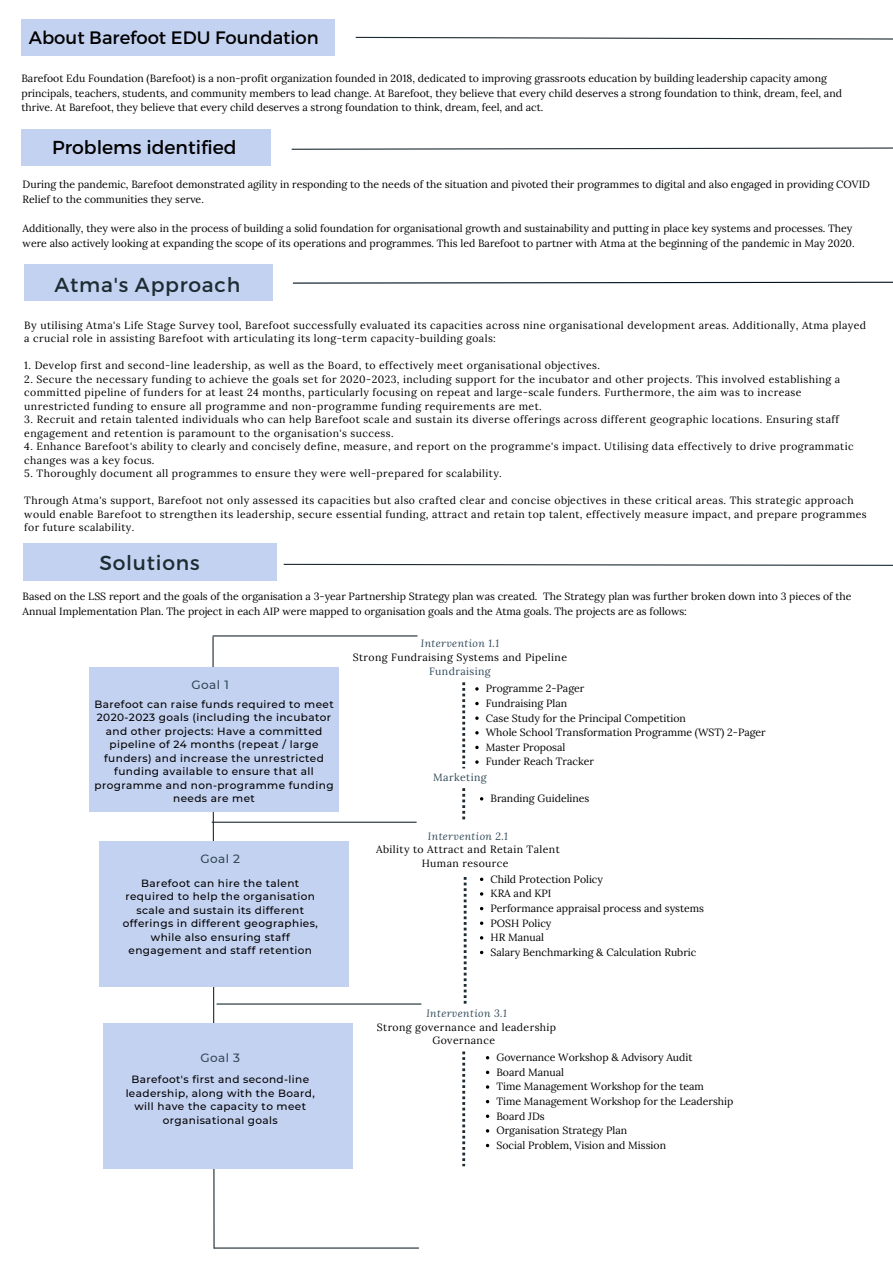
<style>
.page{position:relative;width:893px;height:1263px;background:#fff}
.page>*{position:absolute;margin:0;border:0;box-sizing:border-box;transform-origin:0 0}
.t1{font:20.25px "Montserrat";letter-spacing:.04em;color:#1d2b33}
.t2{font:18.75px "Montserrat";color:#000}
.t3{font:18px "Montserrat";color:#000}
.t4{font:500 12px "Montserrat";letter-spacing:.04em;color:#304957}
.t5{font:10.5px/14.6px "Lora";color:#000}
.t6{font:10.5px/13.5px "Lora";letter-spacing:.04em;color:#000}
.t7{font:500 10.5px/13.5px "Montserrat";letter-spacing:.04em;color:#000;text-align:center}
.t8{font:italic 10.5px "Lora";letter-spacing:.04em;color:#304957}
.t9{font:10.5px "Lora";letter-spacing:.04em;color:#304957}
</style>
<div class="page">
<svg style="left:355px;top:36px;width:538px;height:4px"></svg>
<div style="left:21px;top:129px;width:250px;height:37px;background:#c4d2f1"></div>
<svg style="left:291px;top:147px;width:602px;height:3px"></svg>
<div style="left:24px;top:264px;width:248px;height:37px;background:#c4d2f1"></div>
<svg style="left:292px;top:281px;width:601px;height:3px"></svg>
<svg style="left:283px;top:563px;width:610px;height:3px"></svg>
<div style="left:21px;top:19px;width:314px;height:37px;background:#c4d2f1"></div>
<div style="left:23px;top:543px;width:253px;height:38px;background:#c4d2f1"></div>
<svg style="left:212px;top:635px;width:3px;height:614px"></svg>
<div style="left:89px;top:667px;width:250px;height:144px;background:#c4d2f1"></div>
<hr style="left:212px;top:822px;width:204px;height:1px;background:#1d2b33">
<hr style="left:213px;top:635px;width:204px;height:1px;background:#1d2b33">
<svg style="left:464px;top:877px;width:2px;height:127px"></svg>
<div style="left:99px;top:841px;width:250px;height:145px;background:#c4d2f1"></div>
<hr style="left:217px;top:1003px;width:204px;height:1px;background:#1d2b33">
<div style="left:103px;top:1023px;width:249px;height:145px;background:#c4d2f1"></div>
<svg style="left:462px;top:682px;width:3px;height:86px"></svg>
<svg style="left:462px;top:1051px;width:3px;height:115px"></svg>
<hr style="left:214px;top:1247px;width:205px;height:1px;background:#1d2b33">
<svg style="left:475px;top:687px;width:3px;height:4px"></svg>
<svg style="left:475px;top:760px;width:3px;height:4px"></svg>
<svg style="left:480px;top:892px;width:3px;height:4px"></svg>
<svg style="left:480px;top:921px;width:3px;height:4px"></svg>
<svg style="left:486px;top:1085px;width:3px;height:4px"></svg>
<svg style="left:486px;top:1114px;width:3px;height:4px"></svg>
<svg style="left:462px;top:788px;width:3px;height:31px"></svg>
<p class="t3" style="left:29px;top:25px;width:291px">About Barefoot EDU Foundation</p>
<p class="t5" style="left:21px;top:71px;width:822px">Barefoot Edu Foundation (Barefoot) is a non-profit organization founded in 2018, dedicated to improving grassroots education by building leadership capacity among principals, teachers, students, and community members to lead change. At Barefoot, they believe that every child deserves a strong foundation to think, dream, feel, and thrive. At Barefoot, they believe that every child deserves a strong foundation to think, dream, feel, and act.</p>
<p class="t2" style="left:52px;top:135px;width:186px">Problems identified</p>
<p class="t5" style="left:23px;top:177px;width:849px">During the pandemic, Barefoot demonstrated agility in responding to the needs of the situation and pivoted their programmes to digital and also engaged in providing COVID<br>Relief to the communities they serve.</p>
<p class="t5" style="left:23px;top:221px;width:833px">Additionally, they were also in the process of building a solid foundation for organisational growth and sustainability and putting in place key systems and processes. They were also actively looking at expanding the scope of its operations and programmes. This led Barefoot to partner with Atma at the beginning of the pandemic in May 2020.</p>
<p class="t1" style="left:54px;top:271px;width:187px">Atma's Approach</p>
<p class="t6" style="left:24px;top:318px;width:843px">By utilising Atma's Life Stage Survey tool, Barefoot successfully evaluated its capacities across nine organisational development areas. Additionally, Atma played a crucial role in assisting Barefoot with articulating its long-term capacity-building goals:</p>
<p class="t6" style="left:24px;top:358px;width:577px">1. Develop first and second-line leadership, as well as the Board, to effectively meet organisational objectives.</p>
<p class="t6" style="left:24px;top:372px;width:817px">2. Secure the necessary funding to achieve the goals set for 2020-2023, including support for the incubator and other projects. This involved establishing a committed pipeline of funders for at least 24 months, particularly focusing on repeat and large-scale funders. Furthermore, the aim was to increase unrestricted funding to ensure all programme and non-programme funding requirements are met.</p>
<p class="t6" style="left:24px;top:412px;width:816px">3. Recruit and retain talented individuals who can help Barefoot scale and sustain its diverse offerings across different geographic locations. Ensuring staff engagement and retention is paramount to the organisation's success.</p>
<p class="t6" style="left:24px;top:439px;width:831px">4. Enhance Barefoot's ability to clearly and concisely define, measure, and report on the programme's impact. Utilising data effectively to drive programmatic changes was a key focus.</p>
<p class="t6" style="left:24px;top:466px;width:479px">5. Thoroughly document all programmes to ensure they were well-prepared for scalability.</p>
<p class="t6" style="left:24px;top:493px;width:844px">Through Atma's support, Barefoot not only assessed its capacities but also crafted clear and concise objectives in these critical areas. This strategic approach would enable Barefoot to strengthen its leadership, secure essential funding, attract and retain top talent, effectively measure impact, and prepare programmes for future scalability.</p>
<p class="t1" style="left:99px;top:550px;width:102px">Solutions</p>
<p class="t5" style="left:23px;top:589px;width:830px">Based on the LSS report and the goals of the organisation a 3-year Partnership Strategy plan was created. The Strategy plan was further broken down into 3 pieces of the<br>Annual Implementation Plan. The project in each AIP were mapped to organisation goals and the Atma goals. The projects are as follows:</p>
<p class="t4" style="left:191px;top:677px;width:39px">Goal 1</p>
<p class="t7" style="left:94px;top:697px;width:241px">Barefoot can raise funds required to meet 2020-2023 goals (including the incubator and other projects: Have a committed pipeline of 24 months (repeat / large funders) and increase the unrestricted funding available to ensure that all programme and non-programme funding needs are met</p>
<p class="t4" style="left:200px;top:852px;width:41px">Goal 2</p>
<p class="t7" style="left:123px;top:876px;width:197px">Barefoot can hire the talent required to help the organisation scale and sustain its different offerings in different geographies, while also ensuring staff engagement and staff retention</p>
<p class="t8" style="left:421px;top:636px;width:80px">Intervention 1.1</p>
<p class="t6" style="left:353px;top:650px;width:216px">Strong Fundraising Systems and Pipeline</p>
<p class="t9" style="left:429px;top:665px;width:63px">Fundraising</p>
<p class="t5" style="left:486px;top:681px;width:100px">Programme 2-Pager</p>
<p class="t5" style="left:486px;top:696px;width:83px">Fundraising Plan</p>
<p class="t5" style="left:486px;top:710px;width:202px">Case Study for the Principal Competition</p>
<p class="t5" style="left:486px;top:725px;width:281px">Whole School Transformation Programme (WST) 2-Pager</p>
<p class="t5" style="left:486px;top:740px;width:81px">Master Proposal</p>
<p class="t5" style="left:486px;top:754px;width:110px">Funder Reach Tracker</p>
<p class="t9" style="left:433px;top:770px;width:55px">Marketing</p>
<p class="t5" style="left:490px;top:791px;width:100px">Branding Guidelines</p>
<p class="t8" style="left:428px;top:829px;width:82px">Intervention 2.1</p>
<p class="t6" style="left:376px;top:843px;width:185px">Ability to Attract and Retain Talent</p>
<p class="t6" style="left:422px;top:856px;width:88px">Human resource</p>
<p class="t5" style="left:490px;top:871px;width:114px">Child Protection Policy</p>
<p class="t5" style="left:490px;top:886px;width:62px">KRA and KPI</p>
<p class="t5" style="left:490px;top:901px;width:215px">Performance appraisal process and systems</p>
<p class="t5" style="left:490px;top:915px;width:63px">POSH Policy</p>
<p class="t5" style="left:490px;top:930px;width:55px">HR Manual</p>
<p class="t5" style="left:490px;top:945px;width:207px">Salary Benchmarking &amp; Calculation Rubric</p>
<p class="t4" style="left:200px;top:1050px;width:41px">Goal 3</p>
<p class="t7" style="left:126px;top:1073px;width:191px">Barefoot's first and second-line leadership, along with the Board, will have the capacity to meet organisational goals</p>
<p class="t8" style="left:426px;top:1006px;width:82px">Intervention 3.1</p>
<p class="t6" style="left:377px;top:1020px;width:181px">Strong governance and leadership</p>
<p class="t5" style="left:496px;top:1050px;width:198px">Governance Workshop &amp; Advisory Audit</p>
<p class="t5" style="left:496px;top:1064px;width:69px">Board Manual</p>
<p class="t5" style="left:496px;top:1079px;width:209px">Time Management Workshop for the team</p>
<p class="t5" style="left:496px;top:1094px;width:238px">Time Management Workshop for the Leadership</p>
<p class="t5" style="left:496px;top:1108px;width:50px">Board JDs</p>
<p class="t5" style="left:496px;top:1123px;width:132px">Organisation Strategy Plan</p>
<p class="t5" style="left:496px;top:1138px;width:171px">Social Problem, Vision and Mission</p>
<p class="t6" style="left:432px;top:1033px;width:64px">Governance</p>
</div>
